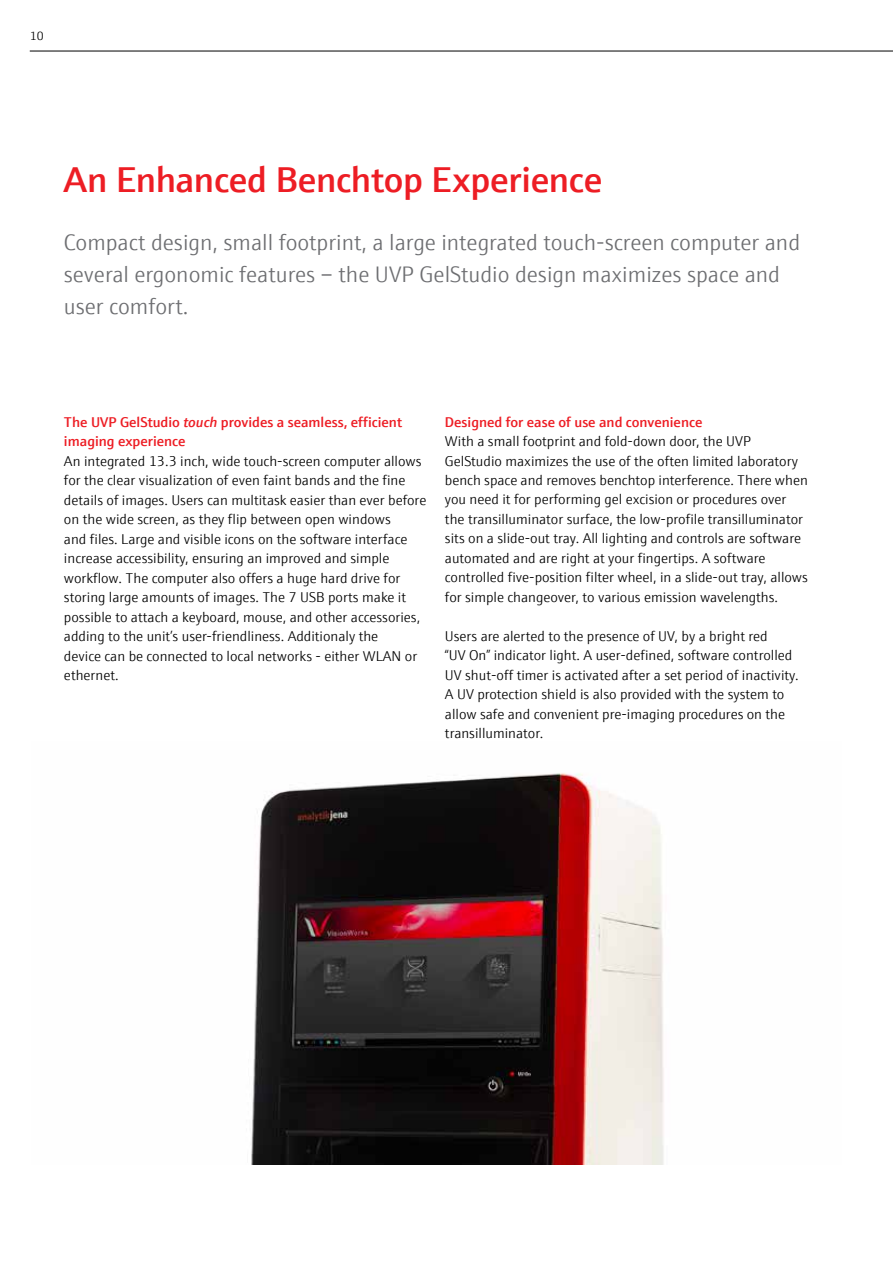
<style>
.page{position:relative;width:893px;height:1263px;background:#fff}
.page>*{position:absolute;margin:0;border:0;box-sizing:border-box;transform-origin:0 0}
.t1{font:600 36px "E+H Sans";letter-spacing:-.01em;color:#ed1d24}
.t2{font:300 22.5px/32.4px "E+H Sans";color:#6d6e71}
.t3{font:300 14.25px/19.5px "E+H Sans";color:#000}
.t4{font:600 14.25px/19.5px "E+H Sans";color:#ed1d24}
.t5{font:300 12px "E+H Sans";color:#000}
.s1{font-style:italic}
</style>
<div class="page">
<img style="left:251px;top:773px;width:413px;height:391px">
<hr style="left:30px;top:51px;width:863px;height:1px;background:#000">
<p class="t5" style="left:30px;top:27px;width:15px">10</p>
<h1 class="t1" style="left:64px;top:152px;width:540px">An Enhanced Benchtop Experience</h1>
<h2 class="t2" style="left:64px;top:224px;width:738px">Compact design, small footprint, a large integrated touch-screen computer and several ergonomic features – the UVP GelStudio design maximizes space and user comfort.</h2>
<p class="t4" style="left:64px;top:411px;width:340px">The UVP GelStudio <span class="s1">touch</span> provides a seamless, efficient imaging experience</p>
<p class="t3" style="left:64px;top:450px;width:364px">An integrated 13.3 inch, wide touch-screen computer allows for the clear visualization of even faint bands and the fine details of images. Users can multitask easier than ever before on the wide screen, as they flip between open windows<br>and files. Large and visible icons on the software interface increase accessibility, ensuring an improved and simple workflow. The computer also offers a huge hard drive for storing large amounts of images. The 7 USB ports make it possible to attach a keyboard, mouse, and other accessories, adding to the unit’s user-friendliness. Additionaly the<br>device can be connected to local networks - either WLAN or ethernet.</p>
<p class="t4" style="left:445px;top:411px;width:259px">Designed for ease of use and convenience</p>
<p class="t3" style="left:445px;top:430px;width:364px">With a small footprint and fold-down door, the UVP GelStudio maximizes the use of the often limited laboratory bench space and removes benchtop interference. There when you need it for performing gel excision or procedures over the transilluminator surface, the low-profile transilluminator sits on a slide-out tray. All lighting and controls are software automated and are right at your fingertips. A software controlled five-position filter wheel, in a slide-out tray, allows for simple changeover, to various emission wavelengths.</p>
<p class="t3" style="left:445px;top:625px;width:355px">Users are alerted to the presence of UV, by a bright red<br>“UV On” indicator light. A user-defined, software controlled UV shut-off timer is activated after a set period of inactivity.<br>A UV protection shield is also provided with the system to allow safe and convenient pre-imaging procedures on the transilluminator.</p>
</div>
